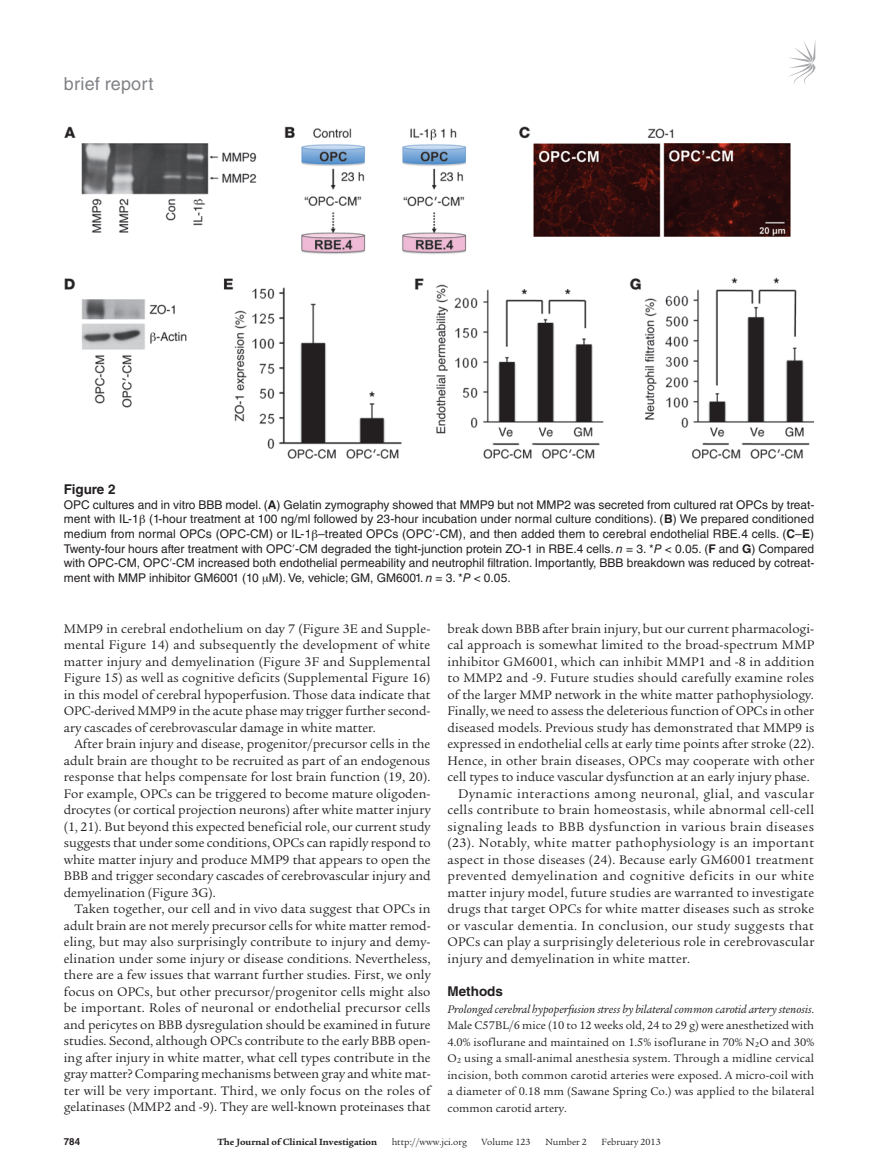
<style>
.page{position:relative;width:878px;height:1175px;background:#fff}
.page>*{position:absolute;margin:0;border:0;box-sizing:border-box;transform-origin:0 0}
.t1{font:18px "Helvetica LT Std";letter-spacing:.01em;color:#808285}
.t2{font:13.5px/16.5px "Legacy Serif Std";letter-spacing:.01em;color:#231f20;text-align:justify}
.t3{font:13.5px "Legacy Serif Std";letter-spacing:.03em;color:#231f20}
.t4{font:13.5px "Legacy Serif Std";letter-spacing:.035em;color:#231f20}
.t5{font:700 13.5px "Helvetica LT Std";color:#231f20}
.t6{font:12px/14.7px "Helvetica LT Std";color:#231f20;text-align:justify}
.t7{font:12px/16.5px "Legacy Serif Std";letter-spacing:.01em;color:#231f20;text-align:justify}
.t8{font:9.75px "Legacy Serif Std";color:#231f20}
.t9{font:700 9.75px "Legacy Serif Std";color:#231f20}
.t10{font:700 9.75px "Helvetica LT Std";color:#231f20}
.s1{font-weight:700}
.s2{font-style:italic}
</style>
<div class="page">
<svg style="left:789px;top:42px;width:26px;height:43px"></svg>
<img style="left:64px;top:126px;width:749px;height:333px">
<h1 class="t1" style="left:64px;top:73px;width:91px">brief report</h1>
<p class="t5" style="left:64px;top:481px;width:53px">Figure 2</p>
<p class="t6" style="left:64px;top:497px;width:752px">OPC cultures and in vitro BBB model. (<span class="s1">A</span>) Gelatin zymography showed that MMP9 but not MMP2 was secreted from cultured rat OPCs by treat&shy;ment with IL-1 (1-hour treatment at 100 ng/ml followed by 23-hour incubation under normal culture conditions). (<span class="s1">B</span>) We prepared conditioned medium from normal OPCs (OPC-CM) or IL-1 –treated OPCs (OPC -CM), and then added them to cerebral endothelial RBE.4 cells. (<span class="s1">C</span>–<span class="s1">E</span>)<br>Twenty-four hours after treatment with OPC -CM degraded the tight-junction protein ZO-1 in RBE.4 cells. <span class="s2">n</span> = 3. *<span class="s2">P</span> &lt; 0.05. (<span class="s1">F</span> and <span class="s1">G</span>) Compared with OPC-CM, OPC -CM increased both endothelial permeability and neutrophil filtration. Importantly, BBB breakdown was reduced by cotreat&shy;ment with MMP inhibitor GM6001 (10 M). Ve, vehicle; GM, GM6001. <span class="s2">n</span> = 3. *<span class="s2">P</span> &lt; 0.05.</p>
<p class="t2" style="left:64px;top:620px;width:368px">MMP9 in cerebral endothelium on day 7 (Figure 3E and Supple&shy;mental Figure 14) and subsequently the development of white matter injury and demyelination (Figure 3F and Supplemental Figure 15) as well as cognitive deficits (Supplemental Figure 16) in this model of cerebral hypoperfusion. Those data indicate that OPC-derived MMP9 in the acute phase may trigger further second&shy;ary cascades of cerebrovascular damage in white matter.</p>
<p class="t2" style="left:64px;top:736px;width:368px;text-indent:11px">After brain injury and disease, progenitor/precursor cells in the adult brain are thought to be recruited as part of an endogenous response that helps compensate for lost brain function (19, 20).<br>For example, OPCs can be triggered to become mature oligoden&shy;drocytes (or cortical projection neurons) after white matter injury (1, 21). But beyond this expected beneficial role, our current study suggests that under some conditions, OPCs can rapidly respond to white matter injury and produce MMP9 that appears to open the BBB and trigger secondary cascades of cerebrovascular injury and demyelination (Figure 3G).</p>
<p class="t2" style="left:64px;top:901px;width:368px;text-indent:11px">Taken together, our cell and in vivo data suggest that OPCs in adult brain are not merely precursor cells for white matter remod&shy;eling, but may also surprisingly contribute to injury and demy&shy;elination under some injury or disease conditions. Nevertheless, there are a few issues that warrant further studies. First, we only focus on OPCs, but other precursor/progenitor cells might also be important. Roles of neuronal or endothelial precursor cells and pericytes on BBB dysregulation should be examined in future studies. Second, although OPCs contribute to the early BBB open&shy;ing after injury in white matter, what cell types contribute in the gray matter? Comparing mechanisms between gray and white mat&shy;ter will be very important. Third, we only focus on the roles of gelatinases (MMP2 and -9). They are well-known proteinases that</p>
<p class="t2" style="left:447px;top:620px;width:368px">break down BBB after brain injury, but our current pharmacologi-</p>
<p class="t2" style="left:447px;top:637px;width:368px">cal approach is somewhat limited to the broad-spectrum MMP</p>
<p class="t2" style="left:447px;top:653px;width:368px">inhibitor GM6001, which can inhibit MMP1 and -8 in addition</p>
<p class="t2" style="left:447px;top:670px;width:368px">to MMP2 and -9. Future studies should carefully examine roles</p>
<p class="t2" style="left:447px;top:686px;width:368px">of the larger MMP network in the white matter pathophysiology.</p>
<p class="t2" style="left:447px;top:703px;width:368px">Finally, we need to assess the deleterious function of OPCs in other</p>
<p class="t2" style="left:447px;top:719px;width:368px">diseased models. Previous study has demonstrated that MMP9 is</p>
<p class="t2" style="left:447px;top:736px;width:368px">expressed in endothelial cells at early time points after stroke (22).</p>
<p class="t2" style="left:447px;top:752px;width:368px">Hence, in other brain diseases, OPCs may cooperate with other</p>
<p class="t2" style="left:447px;top:769px;width:364px">cell types to induce vascular dysfunction at an early injury phase.</p>
<p class="t4" style="left:458px;top:786px;width:357px">Dynamic interactions among neuronal, glial, and vascular</p>
<p class="t2" style="left:447px;top:802px;width:368px">cells contribute to brain homeostasis, while abnormal cell-cell</p>
<p class="t3" style="left:447px;top:819px;width:368px">signaling leads to BBB dysfunction in various brain diseases</p>
<p class="t3" style="left:447px;top:835px;width:368px">(23). Notably, white matter pathophysiology is an important</p>
<p class="t2" style="left:447px;top:851px;width:368px">aspect in those diseases (24). Because early GM6001 treatment</p>
<p class="t3" style="left:447px;top:868px;width:368px">prevented demyelination and cognitive deficits in our white</p>
<p class="t2" style="left:447px;top:884px;width:368px">matter injury model, future studies are warranted to investigate</p>
<p class="t2" style="left:447px;top:901px;width:368px">drugs that target OPCs for white matter diseases such as stroke</p>
<p class="t3" style="left:447px;top:918px;width:368px">or vascular dementia. In conclusion, our study suggests that</p>
<p class="t2" style="left:447px;top:934px;width:368px">OPCs can play a surprisingly deleterious role in cerebrovascular</p>
<p class="t2" style="left:447px;top:950px;width:244px">injury and demyelination in white matter.</p>
<p class="t5" style="left:447px;top:982px;width:57px">Methods</p>
<p class="t7" style="left:447px;top:1000px;width:368px"><span class="s2">Prolonged cerebral hypoperfusion stress by bilateral common carotid artery stenosis</span>.<br>Male C57BL/6 mice (10 to 12 weeks old, 24 to 29 g) were anesthetized with 4.0% isoflurane and maintained on 1.5% isoflurane in 70% N<sub>2</sub>O and 30% O<sub>2</sub> using a small-animal anesthesia system. Through a midline cervical incision, both common carotid arteries were exposed. A micro-coil with a diameter of 0.18 mm (Sawane Spring Co.) was applied to the bilateral common carotid artery.</p>
<p class="t10" style="left:64px;top:1135px;width:18px">784</p>
<p class="t9" style="left:217px;top:1135px;width:161px">The Journal of Clinical Investigation</p>
<p class="t8" style="left:391px;top:1136px;width:77px">http://www.jci.org</p>
<p class="t8" style="left:481px;top:1136px;width:50px">Volume 123</p>
<p class="t8" style="left:545px;top:1136px;width:43px">Number 2</p>
<p class="t8" style="left:601px;top:1136px;width:61px">February 2013</p>
</div>
